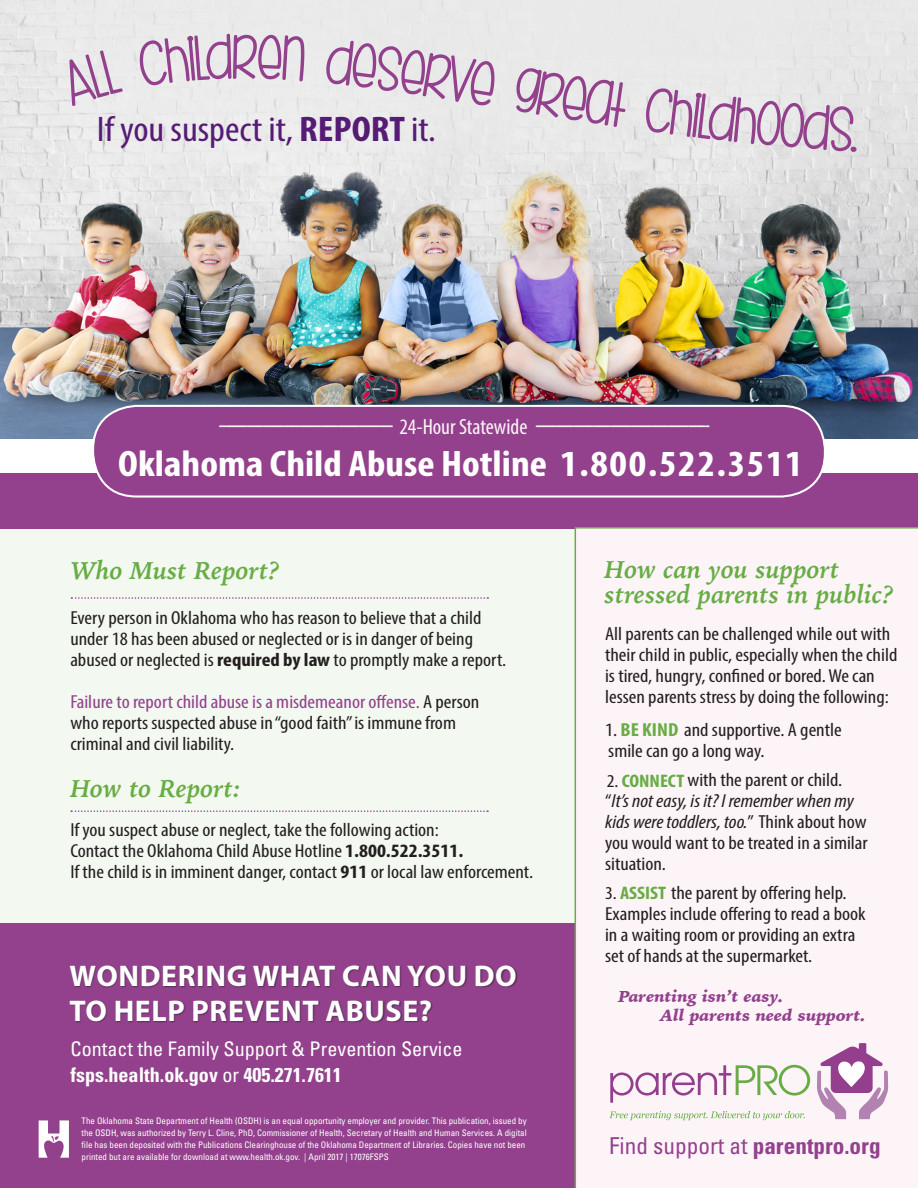
<style>
.page{position:relative;width:918px;height:1188px;background:#fff}
.page>*{position:absolute;margin:0;border:0;box-sizing:border-box;transform-origin:0 0}
.t1{font:700 condensed 36.9px "Myriad Pro";color:#fff;scale:1.11 1}
.t2{font:condensed 35.7px "Myriad Pro";color:#561b75;scale:1.11 1}
.t3{font:700 30px/34.5px "Myriad Pro";letter-spacing:.02em;color:#fff}
.t4{font:italic 700 25.5px/25.5px "Iowan Old Style";color:#67ad44}
.t5{font:condensed 23.25px "Univers LT";color:#93418d}
.t6{font:condensed 20.1px/25.2px "Univers LT";color:#fff}
.t7{font:condensed 18.9px/21px "Myriad Pro";color:#231f20;scale:1.11 1}
.t8{font:700 condensed 17.1px "Myriad Pro";color:#fdf4f8;scale:1.11 1}
.t9{font:italic 900 16.35px/19.5px "Iowan Old Style";color:#93418d}
.t10{font:condensed 9px/12px "Univers LT";color:#fff}
.s1{font-weight:700}
.s2{font-weight:400;font-size:22.05px}
.s3{color:#93418d}
.s4{font-weight:700;color:#67ad44}
.s5{font-size:18.15px}
.s6{font-weight:700;font-size:18.15px;color:#67ad44}
.s7{font-style:italic}
</style>
<div class="page">
<img style="left:0;top:0;width:918px;height:438px">
<div style="left:0;top:473px;width:918px;height:715px;background:#93418d"></div>
<div style="left:0;top:529px;width:634px;height:394px;background:#f3f8f0"></div>
<div style="left:575px;top:527px;width:343px;height:661px;background:#fdf4f8"></div>
<div style="left:69px;top:965px;width:449px;height:57px;background:#231f20;opacity:.56"></div>
<svg style="left:609px;top:1111px;width:196px;height:9px;background:#dfe5d4"></svg>
<svg style="left:610px;top:1065px;width:200px;height:38px;background:#e1d6da"></svg>
<svg style="left:817px;top:1043px;width:71px;height:76px"></svg>
<svg style="left:39px;top:1120px;width:30px;height:38px"></svg>
<div style="left:93px;top:406px;width:732px;height:91px;background:#93418d;border-radius:43px"></div>
<div style="left:92px;top:405px;width:734px;height:93px;border:2px solid #fff;border-radius:43px"></div>
<svg style="left:68px;top:49px;width:56px;height:59px;background:#d7c6d6"></svg>
<svg style="left:139px;top:0;width:166px;height:192px;background:#e2dbe1"></svg>
<svg style="left:325px;top:0;width:171px;height:144px;background:#e0d8e0"></svg>
<svg style="left:515px;top:36px;width:112px;height:117px;background:#ddd2dc"></svg>
<svg style="left:645px;top:30px;width:213px;height:154px;background:#ded7de"></svg>
<svg style="left:71px;top:597px;width:417px;height:2px"></svg>
<svg style="left:71px;top:810px;width:417px;height:2px"></svg>
<p class="t2" style="left:97px;top:108px;width:307px">If you suspect it, <span class="s1">REPORT</span> it.</p>
<p class="t8" style="left:219px;top:415px;width:444px">--------------------------------------------------- <span class="s2">24-Hour Statewide</span> ---------------------------------------------------</p>
<p class="t1" style="left:118px;top:441px;width:618px">Oklahoma Child Abuse Hotline 1.800.522.3511</p>
<p class="t4" style="left:70px;top:556px;width:211px">Who Must Report?</p>
<p class="t7" style="left:70px;top:607px;width:394px">Every person in Oklahoma who has reason to believe that a child under 18 has been abused or neglected or is in danger of being abused or neglected is <span class="s1">required by law</span> to promptly make a report.</p>
<p class="t7" style="left:70px;top:691px;width:370px"><span class="s3">Failure to report child abuse is a misdemeanor offense.</span> A person who reports suspected abuse in “good faith” is immune from criminal and civil liability.</p>
<p class="t4" style="left:70px;top:774px;width:172px">How to Report:</p>
<p class="t7" style="left:70px;top:819px;width:418px">If you suspect abuse or neglect, take the following action:<br>Contact the Oklahoma Child Abuse Hotline <span class="s1">1.800.522.3511.<br></span>If the child is in imminent danger, contact <span class="s1">911</span> or local law enforcement.</p>
<p class="t3" style="left:69px;top:958px;width:449px">WONDERING WHAT CAN YOU DO<br>TO HELP PREVENT ABUSE?</p>
<p class="t6" style="left:71px;top:1036px;width:393px">Contact the Family Support &amp; Prevention Service <span class="s1">fsps.health.ok.gov</span> or <span class="s1">405.271.7611</span></p>
<p class="t10" style="left:82px;top:1115px;width:447px">The Oklahoma State Department of Health (OSDH) is an equal opportunity employer and provider. This publication, issued by the OSDH, was authorized by Terry L. Cline, PhD, Commissioner of Health, Secretary of Health and Human Services. A digital file has been deposited with the Publications Clearinghouse of the Oklahoma Department of Libraries. Copies have not been printed but are available for download at www.health.ok.gov. | April 2017 | 17076FSPS</p>
<p class="t4" style="left:605px;top:555px;width:290px">How can you support stressed parents in public?</p>
<p class="t7" style="left:605px;top:623px;width:265px">All parents can be challenged while out with their child in public, especially when the child is tired, hungry, confined or bored. We can lessen parents stress by doing the following:</p>
<p class="t7" style="left:605px;top:719px;width:215px">1. <span class="s4">BE KIND</span> and supportive. A gentle</p>
<p class="t7" style="left:608px;top:740px;width:142px">smile can go a long way.</p>
<p class="t7" style="left:605px;top:769px;width:238px"><span class="s5">2.</span> <span class="s6">CONNECT</span>with the parent or child. “<span class="s7">It’s not easy, is it? I remember when my kids were toddlers, too.</span>” Think about how you would want to be treated in a similar situation.</p>
<p class="t7" style="left:605px;top:883px;width:236px"><span class="s5">3.</span> <span class="s6">ASSIST</span> the parent by offering help.<br>Examples include offering to read a book in a waiting room or providing an extra set of hands at the supermarket.</p>
<p class="t9" style="left:660px;top:986px;width:207px;text-indent:-42px">Parenting isn’t easy.<br>All parents need support.</p>
<p class="t5" style="left:609px;top:1131px;width:273px">Find support at <span class="s1">parentpro.org</span></p>
</div>
